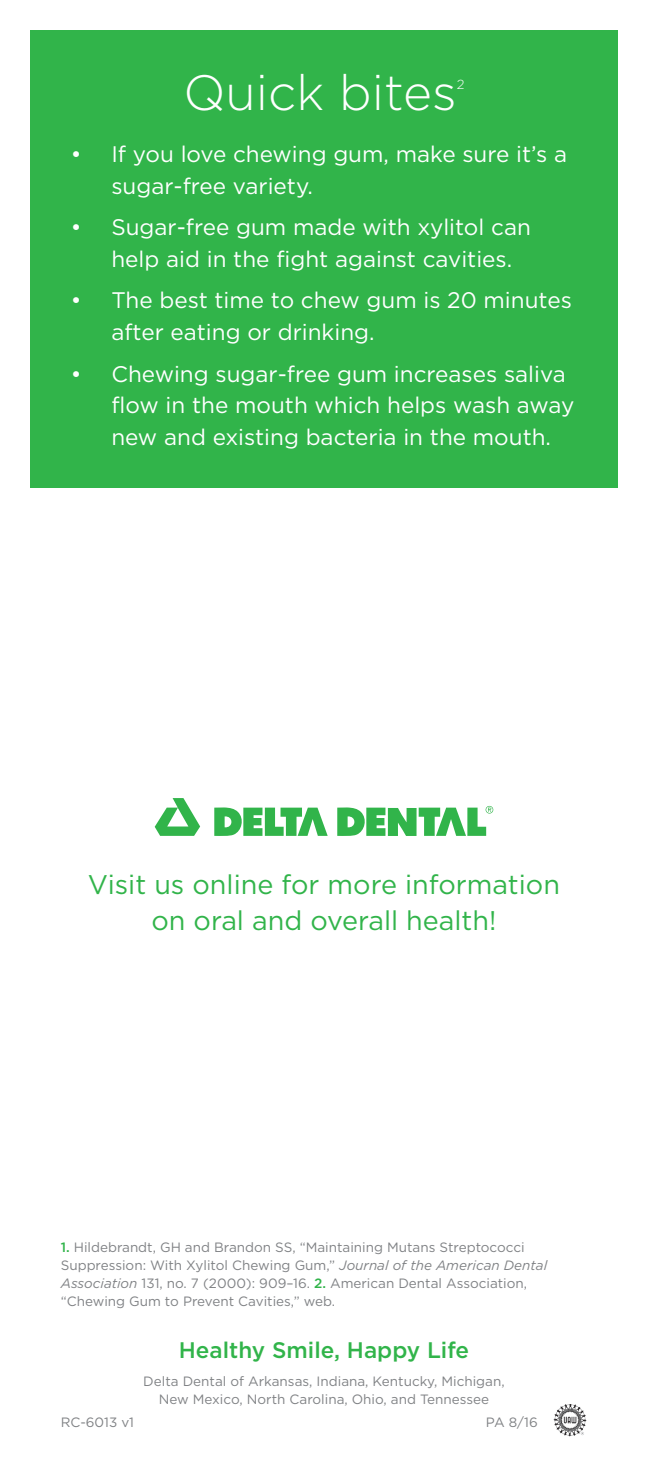
<style>
.page{position:relative;width:648px;height:1458px;background:#fff}
.page>*{position:absolute;margin:0;border:0;box-sizing:border-box;transform-origin:0 0}
.t1{font:300 49.5px "Gotham";color:#fff}
.t2{font:27px/36px "Gotham";color:#31b44a;text-align:center}
.t3{font:22.5px/31.5px "Gotham";color:#fff}
.t4{font:500 22.5px "Gotham";color:#31b44a}
.t5{font:13.5px/18px "Gotham";color:#808285}
.t6{font:300 13.05px "Gotham";color:#fff}
.s1{font-weight:500;color:#31b44a}
.s2{font-style:italic}
</style>
<div class="page">
<div style="left:30px;top:30px;width:588px;height:458px;background:#31b44a"></div>
<img style="left:553px;top:1404px;width:34px;height:33px">
<svg style="left:155px;top:798px;width:45px;height:38px"></svg>
<svg style="left:214px;top:807px;width:114px;height:29px"></svg>
<svg style="left:337px;top:806px;width:156px;height:30px"></svg>
<h1 class="t1" style="left:184px;top:62px;width:275px">Quick bites</h1>
<p class="t6" style="left:457px;top:77px;width:9px">2</p>
<h3 class="t3" style="left:111px;top:138px;width:457px;text-indent:-40px">• If you love chewing gum, make sure it’s a sugar-free variety.</h3>
<h3 class="t3" style="left:111px;top:211px;width:421px;text-indent:-40px">• Sugar-free gum made with xylitol can help aid in the fight against cavities.</h3>
<h3 class="t3" style="left:111px;top:284px;width:462px;text-indent:-40px">• The best time to chew gum is 20 minutes after eating or drinking.</h3>
<h3 class="t3" style="left:111px;top:357px;width:464px;text-indent:-40px">• Chewing sugar-free gum increases saliva flow in the mouth which helps wash away new and existing bacteria in the mouth.</h3>
<h2 class="t2" style="left:88px;top:866px;width:474px">Visit us online for more information on oral and overall health!</h2>
<p class="t5" style="left:61px;top:1238px;width:488px"><span class="s1">1.</span> Hildebrandt, GH and Brandon SS, “Maintaining Mutans Streptococci Suppression: With Xylitol Chewing Gum,” <span class="s2">Journal of the American Dental Association</span> 131, no. 7 (2000): 909–16. <span class="s1">2.</span> American Dental Association, “Chewing Gum to Prevent Cavities,” web.</p>
<h3 class="t4" style="left:179px;top:1335px;width:292px">Healthy Smile, Happy Life</h3>
<p class="t5" style="left:143px;top:1372px;width:363px;text-align:center">Delta Dental of Arkansas, Indiana, Kentucky, Michigan,<br>New Mexico, North Carolina, Ohio, and Tennessee</p>
<p class="t5" style="left:61px;top:1413px;width:75px">RC-6013 v1</p>
<p class="t5" style="left:486px;top:1413px;width:53px">PA 8/16</p>
</div>
